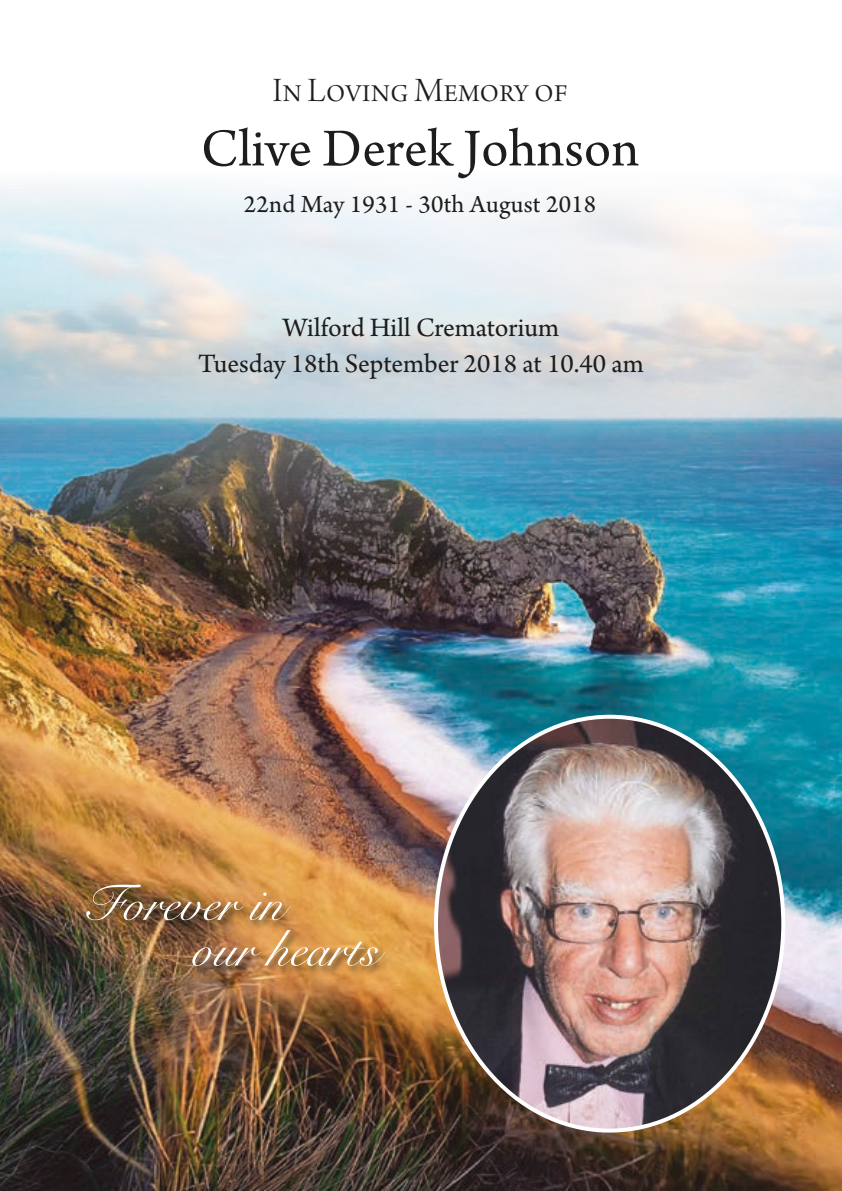
<style>
.page{position:relative;width:842px;height:1191px;background:#fff}
.page>*{position:absolute;margin:0;border:0;box-sizing:border-box;transform-origin:0 0}
.t1{font:56px "Arno Pro";color:#1d1d1b}
.t2{font:51.4px/45.6px "Snell Roundhand";color:#fff}
.t3{font:36px "Arno Pro Light Display";color:#1d1d1b}
.t4{font:28px/36px "Arno Pro";color:#1d1d1b;text-align:center}
.t5{font:26px "Arno Pro";letter-spacing:.01em;color:#1d1d1b}
</style>
<div class="page">
<img style="left:0;top:185px;width:842px;height:1006px">
<img style="left:436px;top:716px;width:347px;height:414px">
<div style="left:85px;top:883px;width:309px;height:93px;background:#1d1d1b;opacity:.75"></div>
<p class="t3" style="left:272px;top:70px;width:297px">In Loving Memory of</p>
<h1 class="t1" style="left:201px;top:117px;width:440px">Clive Derek Johnson</h1>
<p class="t5" style="left:244px;top:189px;width:354px">22nd May 1931 - 30th August 2018</p>
<p class="t4" style="left:198px;top:310px;width:447px">Wilford Hill Crematorium<br>Tuesday 18th September 2018 at 10.40 am</p>
<h2 class="t2" style="left:192px;top:882px;width:188px;text-indent:-109px">Forever in<br>our hearts</h2>
</div>
